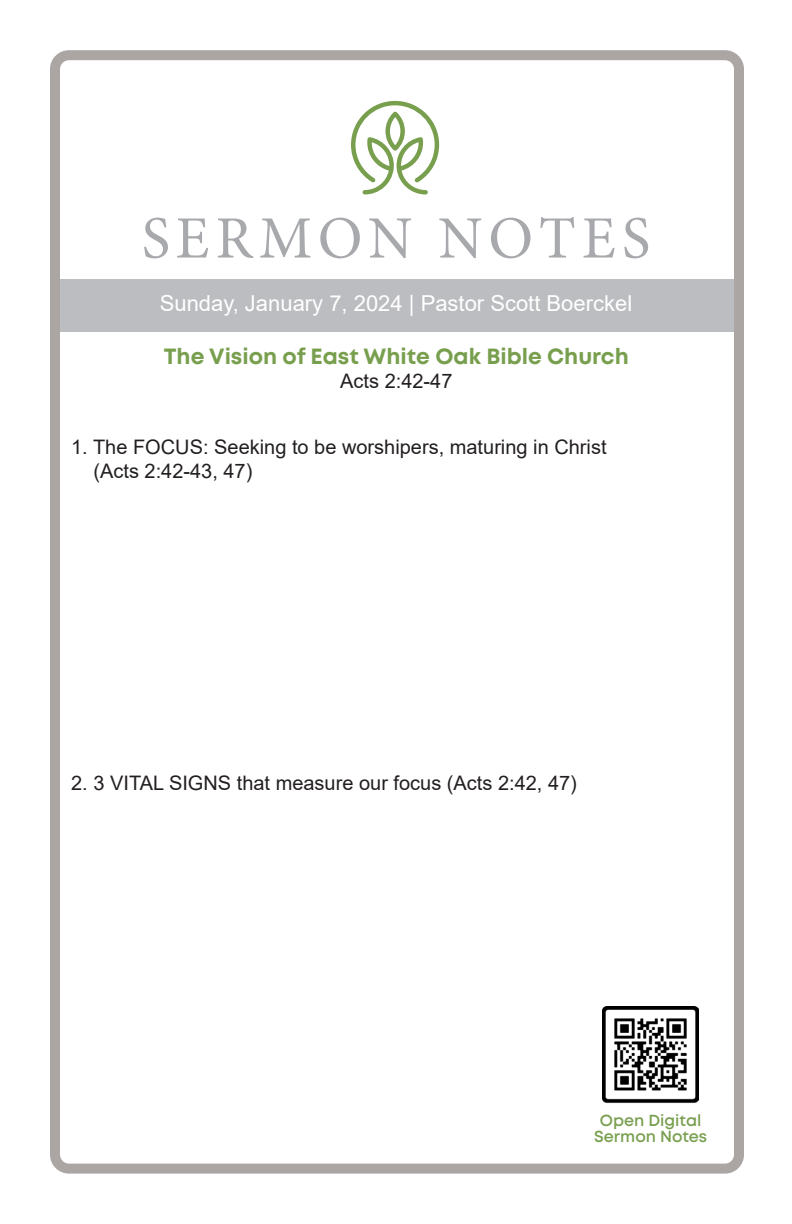
<style>
.page{position:relative;width:792px;height:1224px;background:#fff}
.page>*{position:absolute;margin:0;border:0;box-sizing:border-box;transform-origin:0 0}
.t1{font:60px "Minion Pro";letter-spacing:.095em;color:#a8a9ad}
.t2{font:22px "Arial";color:#fff}
.t3{font:700 22px "Mont";color:#789f4e}
.t4{font:20px "Arial";color:#231f20}
.t5{font:600 16px "Mont";color:#789f4e}
</style>
<div class="page">
<div style="left:52px;top:279px;width:686px;height:53px;background:#bcbdc0"></div>
<div style="left:50px;top:50px;width:694px;height:1124px;border:10px solid #aba6a4;border-radius:14px"></div>
<svg style="left:351px;top:101px;width:88px;height:93px"></svg>
<img style="left:603px;top:1006px;width:96px;height:97px">
<p class="t1" style="left:142px;top:198px;width:510px">SERMON NOTES</p>
<p class="t2" style="left:160px;top:289px;width:474px">Sunday, January 7, 2024 | Pastor Scott Boerckel</p>
<p class="t3" style="left:164px;top:342px;width:466px">The Vision of East White Oak Bible Church</p>
<p class="t4" style="left:340px;top:367px;width:114px">Acts 2:42-47</p>
<p class="t4" style="left:71px;top:433px;width:537px">1. The FOCUS: Seeking to be worshipers, maturing in Christ</p>
<p class="t4" style="left:93px;top:457px;width:160px">(Acts 2:42-43, 47)</p>
<p class="t4" style="left:71px;top:769px;width:507px">2. 3 VITAL SIGNS that measure our focus (Acts 2:42, 47)</p>
<p class="t5" style="left:600px;top:1110px;width:103px">Open Digital</p>
<p class="t5" style="left:594px;top:1126px;width:115px">Sermon Notes</p>
</div>
